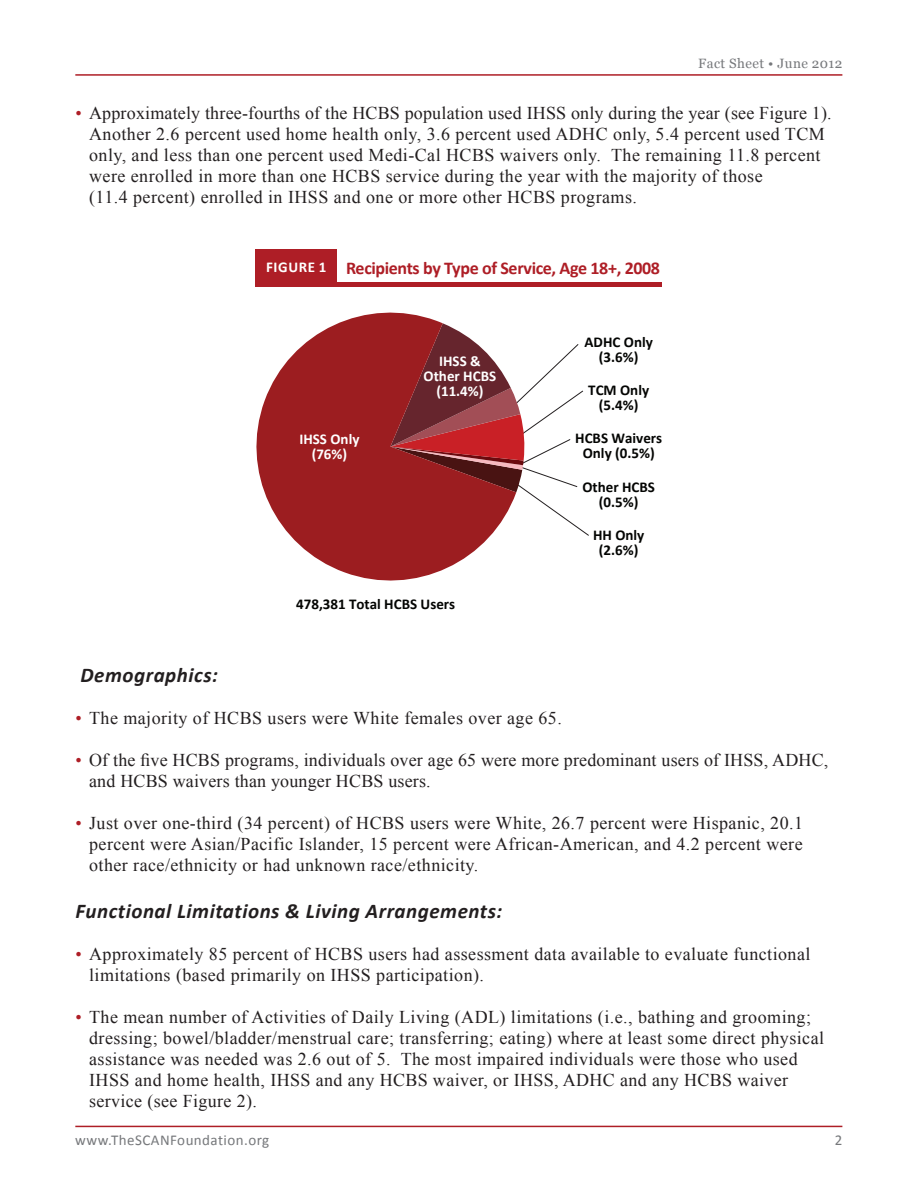
<style>
.page{position:relative;width:918px;height:1188px;background:#fff}
.page>*{position:absolute;margin:0;border:0;box-sizing:border-box;transform-origin:0 0}
.bullet_1{font:italic 700 21px "Calibri";letter-spacing:.025em;color:#231f20}
.bullet_1-2{font:18px/21px "Times New Roman";letter-spacing:.025em;color:#231f20}
.t1{font:700 18px "Calibri";letter-spacing:-.02em;color:#ae1e26}
.t2{font:700 15px/15px "Calibri";color:#040503;text-align:center}
.t3{font:700 15px/15px "Calibri";color:#fff;text-align:center}
.t4{font:15px "Calibri";letter-spacing:.03em;color:#76787b}
.t5{font:13.5px "Georgia";letter-spacing:.03em;color:#76787b}
.s1{color:#ae1e26}
.s2{font-style:inherit}
</style>
<div class="page">
<hr style="left:75px;top:74px;width:767px;height:2px;background:#ae1e26">
<hr style="left:75px;top:1126px;width:767px;height:1px;background:#ae1e26">
<div style="left:255px;top:249px;width:82px;height:36px;background:#ae1e26"></div>
<div style="left:255px;top:282px;width:407px;height:5px;background:#ae1e26"></div>
<svg style="left:516px;top:344px;width:73px;height:192px"></svg>
<svg style="left:256px;top:312px;width:260px;height:269px;fill:#9c1d20"></svg>
<p class="t5" style="left:698px;top:56px;width:146px">Fact Sheet • June 2012</p>
<p class="bullet_1-2" style="left:89px;top:102px;width:744px;text-indent:-14px"><span class="s1">•</span> Approximately three-fourths of the HCBS population used IHSS only during the year (see Figure 1).<br>Another 2.6 percent used home health only, 3.6 percent used ADHC only, 5.4 percent used TCM only, and less than one percent used Medi-Cal HCBS waivers only. The remaining 11.8 percent were enrolled in more than one HCBS service during the year with the majority of those</p>
<p class="bullet_1-2" style="left:89px;top:186px;width:549px">(11.4 percent) enrolled in IHSS and one or more other HCBS programs.</p>
<p class="t3" style="left:266px;top:258px;width:62px">FIGURE 1</p>
<p class="t1" style="left:346px;top:257px;width:315px">Recipients by Type of Service, Age 18+, 2008</p>
<p class="t3" style="left:299px;top:431px;width:62px">IHSS Only (76%)</p>
<p class="t3" style="left:424px;top:352px;width:74px">IHSS &amp;<br>Other HCBS (11.4%)</p>
<p class="t2" style="left:296px;top:596px;width:161px">478,381 Total HCBS <span class="s2">Users</span></p>
<p class="t2" style="left:585px;top:334px;width:70px">ADHC Only (3.6%)</p>
<p class="t2" style="left:588px;top:382px;width:62px">TCM Only (5.4%)</p>
<p class="t2" style="left:575px;top:430px;width:88px">HCBS Waivers<br>Only (0.5%)</p>
<p class="t2" style="left:582px;top:479px;width:74px">Other HCBS (0.5%)</p>
<p class="t2" style="left:593px;top:527px;width:53px">HH Only (2.6%)</p>
<p class="bullet_1" style="left:81px;top:662px;width:139px">Demographics:</p>
<p class="bullet_1-2" style="left:76px;top:707px;width:488px"><span class="s1">•</span> The majority of HCBS users were White females over age 65.</p>
<p class="bullet_1-2" style="left:89px;top:749px;width:741px;text-indent:-14px"><span class="s1">•</span> Of the five HCBS programs, individuals over age 65 were more predominant users of IHSS, ADHC, and HCBS waivers than younger HCBS users.</p>
<p class="bullet_1-2" style="left:89px;top:812px;width:716px;text-align:justify;text-indent:-14px"><span class="s1">•</span> Just over one-third (34 percent) of HCBS users were White, 26.7 percent were Hispanic, 20.1 percent were Asian/Pacific Islander, 15 percent were African-American, and 4.2 percent were other race/ethnicity or had unknown race/ethnicity.</p>
<p class="bullet_1" style="left:76px;top:898px;width:428px">Functional Limitations &amp; Living Arrangements:</p>
<p class="bullet_1-2" style="left:89px;top:943px;width:723px;text-indent:-14px"><span class="s1">•</span> Approximately 85 percent of HCBS users had assessment data available to evaluate functional limitations (based primarily on IHSS participation).</p>
<p class="bullet_1-2" style="left:89px;top:1006px;width:737px;text-indent:-14px"><span class="s1">•</span> The mean number of Activities of Daily Living (ADL) limitations (i.e., bathing and grooming; dressing; bowel/bladder/menstrual care; transferring; eating) where at least some direct physical assistance was needed was 2.6 out of 5. The most impaired individuals were those who used IHSS and home health, IHSS and any HCBS waiver, or IHSS, ADHC and any HCBS waiver service (see Figure 2).</p>
<p class="t4" style="left:75px;top:1131px;width:195px">www.TheSCANFoundation.org</p>
<p class="t4" style="left:835px;top:1131px;width:9px">2</p>
</div>
